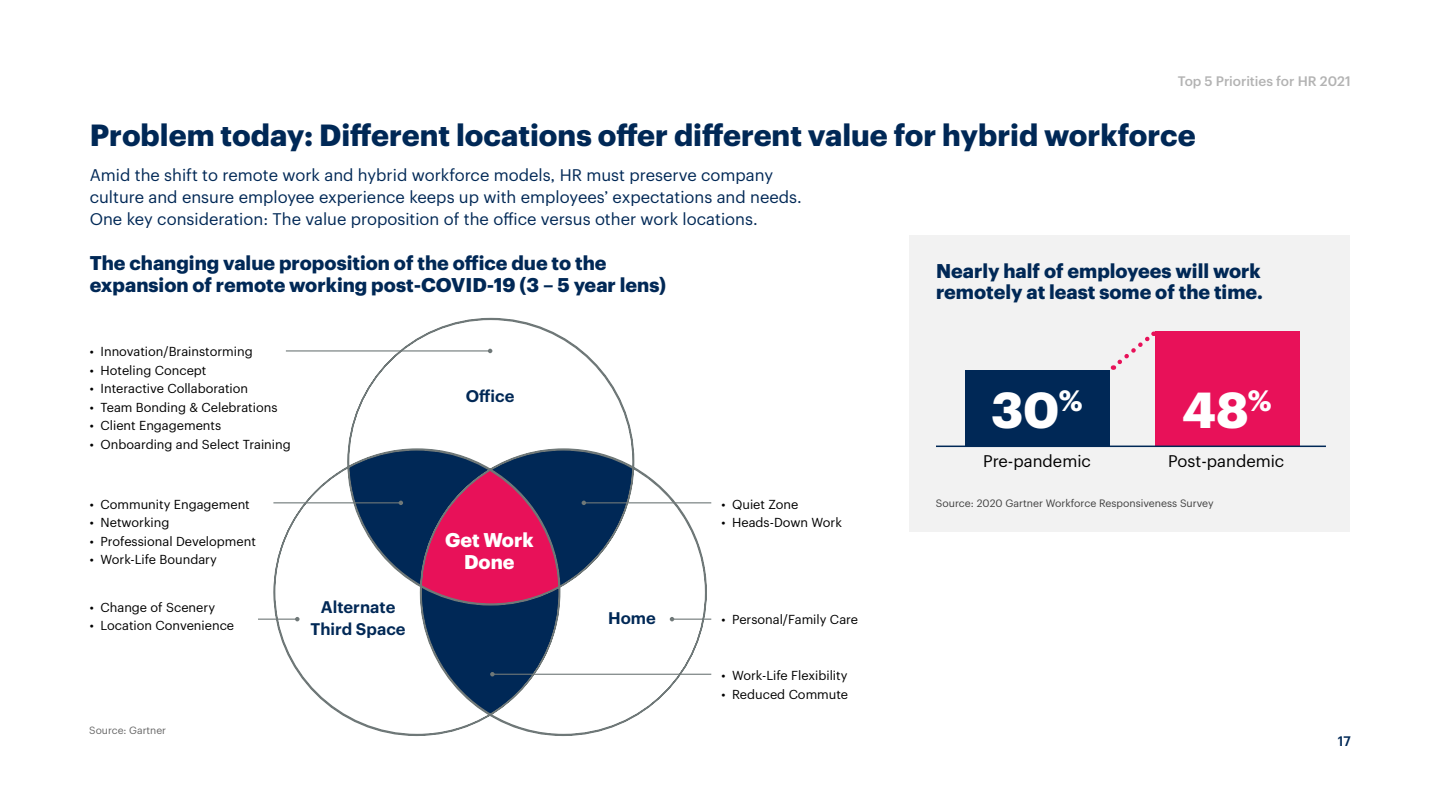
<style>
.page{position:relative;width:1440px;height:810px;background:#fff}
.page>*{position:absolute;margin:0;border:0;box-sizing:border-box;transform-origin:0 0}
.t1{font:700 49.5px "Graphik";color:#fff}
.t2{font:700 30px "Graphik";color:#002856}
.t3{font:700 19.5px/21.8px "Graphik";color:#002856}
.t4{font:700 19.5px/21.8px "Graphik";color:#fff;text-align:center}
.t5{font:16.5px/21.8px "Graphik";color:#002856}
.t6{font:600 16.5px/21.8px "Graphik";color:#002856;text-align:center}
.t7{font:16.5px "Graphik";color:#000}
.t8{font:500 13.5px "Graphik";color:#b3b3b3}
.t9{font:500 13.5px "Graphik";color:#002856}
.t10{font:12.75px "Graphik";color:#000}
.t11{font:10.5px "Graphik";color:#404040}
.t12{font:10.35px "Graphik";color:#666}
</style>
<div class="page">
<div style="left:909px;top:235px;width:441px;height:296px;background:#f2f2f2"></div>
<svg style="left:273px;top:317px;width:434px;height:419px"></svg>
<hr style="left:273px;top:502px;width:128px;height:1px;background:#6f7878">
<hr style="left:584px;top:502px;width:127px;height:1px;background:#6f7878">
<hr style="left:286px;top:350px;width:204px;height:2px;background:#6f7878">
<svg style="left:488px;top:349px;width:4px;height:4px"></svg>
<hr style="left:258px;top:619px;width:39px;height:1px;background:#6f7878">
<svg style="left:295px;top:617px;width:4px;height:4px"></svg>
<hr style="left:672px;top:619px;width:39px;height:1px;background:#6f7878">
<svg style="left:670px;top:617px;width:4px;height:4px"></svg>
<hr style="left:492px;top:674px;width:219px;height:1px;background:#6f7878">
<svg style="left:349px;top:449px;width:284px;height:265px"></svg>
<div style="left:964px;top:370px;width:145px;height:76px;background:#002856"></div>
<div style="left:1154px;top:332px;width:145px;height:114px;background:#e81159"></div>
<svg style="left:1113px;top:331px;width:43px;height:39px"></svg>
<hr style="left:936px;top:446px;width:390px;height:1px;background:#002856">
<p class="t8" style="left:1177px;top:71px;width:175px">Top 5 Priorities for HR 2021</p>
<h2 class="t2" style="left:90px;top:112px;width:1107px">Problem today: Different locations offer different value for hybrid workforce</h2>
<p class="t5" style="left:90px;top:163px;width:713px">Amid the shift to remote work and hybrid workforce models, HR must preserve company culture and ensure employee experience keeps up with employees’ expectations and needs.<br>One key consideration: The value proposition of the office versus other work locations.</p>
<h3 class="t3" style="left:90px;top:250px;width:578px">The changing value proposition of the office due to the expansion of remote working post-COVID-19 (3 – 5 year lens)</h3>
<h3 class="t3" style="left:936px;top:258px;width:328px">Nearly half of employees will work remotely at least some of the time.</h3>
<p class="t10" style="left:90px;top:342px;width:164px">• Innovation/Brainstorming</p>
<p class="t10" style="left:90px;top:360px;width:118px">• Hoteling Concept</p>
<p class="t10" style="left:90px;top:379px;width:160px">• Interactive Collaboration</p>
<p class="t10" style="left:90px;top:397px;width:189px">• Team Bonding &amp; Celebrations</p>
<p class="t10" style="left:90px;top:416px;width:133px">• Client Engagements</p>
<p class="t10" style="left:90px;top:435px;width:202px">• Onboarding and Select Training</p>
<p class="t10" style="left:90px;top:494px;width:162px">• Community Engagement</p>
<p class="t10" style="left:90px;top:513px;width:81px">• Networking</p>
<p class="t10" style="left:90px;top:532px;width:168px">• Professional Development</p>
<p class="t10" style="left:90px;top:550px;width:129px">• Work-Life Boundary</p>
<p class="t10" style="left:90px;top:598px;width:127px">• Change of Scenery</p>
<p class="t10" style="left:90px;top:616px;width:146px">• Location Convenience</p>
<p class="t6" style="left:311px;top:595px;width:96px">Alternate<br>Third Space</p>
<p class="t12" style="left:89px;top:723px;width:78px">Source: Gartner</p>
<p class="t6" style="left:466px;top:384px;width:50px">Office</p>
<h3 class="t4" style="left:445px;top:527px;width:90px">Get Work<br>Done</h3>
<p class="t6" style="left:608px;top:606px;width:49px">Home</p>
<p class="t10" style="left:721px;top:494px;width:79px">• Quiet Zone</p>
<p class="t10" style="left:721px;top:513px;width:122px">• Heads-Down Work</p>
<p class="t10" style="left:721px;top:610px;width:138px">• Personal/Family Care</p>
<p class="t10" style="left:721px;top:666px;width:128px">• Work-Life Flexibility</p>
<p class="t10" style="left:721px;top:684px;width:128px">• Reduced Commute</p>
<h1 class="t1" style="left:991px;top:371px;width:93px">30<sup>%</sup></h1>
<h1 class="t1" style="left:1182px;top:371px;width:91px">48<sup>%</sup></h1>
<p class="t7" style="left:983px;top:449px;width:109px">Pre-pandemic</p>
<p class="t7" style="left:1168px;top:449px;width:118px">Post-pandemic</p>
<p class="t11" style="left:936px;top:495px;width:279px">Source: 2020 Gartner Workforce Responsiveness Survey</p>
<p class="t9" style="left:1338px;top:731px;width:14px">17</p>
</div>
